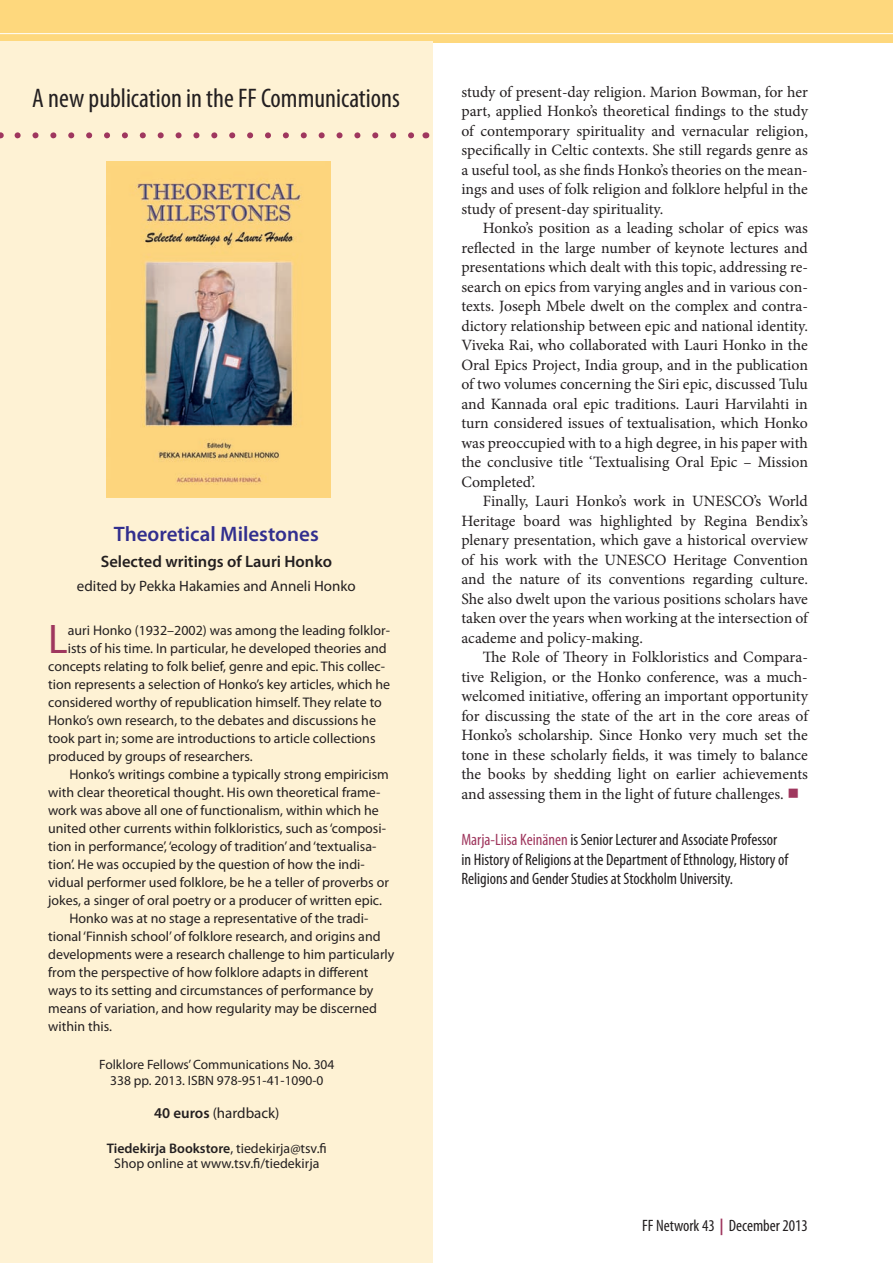
<style>
.page{position:relative;width:893px;height:1263px;background:#fff}
.page>*{position:absolute;margin:0;border:0;box-sizing:border-box;transform-origin:0 0}
.t1{font:41.55px "Myriad Pro";color:#9f375e}
.t2{font:condensed 27px "Myriad Pro";color:#231f20}
.t3{font:600 21px "Myriad Pro";color:#322f8e}
.t4{font:condensed 16.5px/19.5px "Myriad Pro";color:#231f20}
.t5{font:600 16.5px "Myriad Pro";color:#231f20}
.t6{font:15.75px/19.5px "Minion Pro";color:#231f20;text-align:justify}
.t7{font:15px "Myriad Pro";color:#231f20}
.t8{font:13.95px "Myriad Pro";color:#231f20}
.t9{font:13.8px/15px "Myriad Pro";color:#231f20;text-align:center}
.t10{font:13.5px/16.2px "Myriad Pro";color:#231f20;text-align:center}
.s1{font-style:inherit}
.s2{font-weight:600}
.s3{color:#9f375e}
.s4{font-weight:700;color:#9f375e}
</style>
<div class="page">
<div style="left:0;top:0;width:893px;height:43px;background:#fed87d"></div>
<hr style="left:0;top:33px;width:893px;height:1px;background:#fff">
<div style="left:0;top:42px;width:433px;height:1221px;background:#fef2d4"></div>
<svg style="left:18px;top:132px;width:396px;height:6px"></svg>
<img style="left:106px;top:162px;width:224px;height:335px">
<h2 class="t2" style="left:32px;top:81px;width:369px">A new publication in the FF Communications</h2>
<h3 class="t3" style="left:114px;top:521px;width:206px">Theoretical Milestones</h3>
<p class="t5" style="left:101px;top:551px;width:233px">Selected writings of Lauri Honko</p>
<p class="t7" style="left:77px;top:576px;width:280px">edited by Pekka Hakamies and Anneli Honko</p>
<h1 class="t1" style="left:48px;top:613px;width:21px">L</h1>
<p class="t8" style="left:68px;top:621px;width:324px">auri Honko (<span class="s1">1932</span>–<span class="s1">2002</span>) was among the leading folklor-</p>
<p class="t8" style="left:68px;top:639px;width:320px">ists of his time. In particular, he developed theories and</p>
<p class="t8" style="left:48px;top:657px;width:339px">concepts relating to folk belief, genre and epic. This collec-</p>
<p class="t8" style="left:48px;top:675px;width:343px">tion represents a selection of Honko’s key articles, which he</p>
<p class="t8" style="left:48px;top:693px;width:335px">considered worthy of republication himself. They relate to</p>
<p class="t8" style="left:48px;top:711px;width:329px">Honko’s own research, to the debates and discussions he</p>
<p class="t8" style="left:48px;top:729px;width:329px">took part in; some are introductions to article collections</p>
<p class="t8" style="left:48px;top:747px;width:206px">produced by groups of researchers.</p>
<p class="t8" style="left:69px;top:765px;width:321px">Honko’s writings combine a typically strong empiricism</p>
<p class="t8" style="left:48px;top:783px;width:334px">with clear theoretical thought. His own theoretical frame-</p>
<p class="t8" style="left:48px;top:801px;width:332px">work was above all one of functionalism, within which he</p>
<p class="t8" style="left:48px;top:819px;width:339px">united other currents within folkloristics, such as ‘composi-</p>
<p class="t8" style="left:48px;top:837px;width:330px">tion in performance’, ‘ecology of tradition’ and ‘textualisa-</p>
<p class="t8" style="left:48px;top:855px;width:318px">tion’. He was occupied by the question of how the indi-</p>
<p class="t8" style="left:48px;top:873px;width:342px">vidual performer used folklore, be he a teller of proverbs or</p>
<p class="t8" style="left:48px;top:891px;width:335px">jokes, a singer of oral poetry or a producer of written epic.</p>
<p class="t8" style="left:69px;top:909px;width:300px">Honko was at no stage a representative of the tradi-</p>
<p class="t8" style="left:48px;top:927px;width:334px">tional ‘Finnish school’ of folklore research, and origins and</p>
<p class="t8" style="left:48px;top:945px;width:348px">developments were a research challenge to him particularly</p>
<p class="t8" style="left:48px;top:963px;width:322px">from the perspective of how folklore adapts in different</p>
<p class="t8" style="left:48px;top:981px;width:327px">ways to its setting and circumstances of performance by</p>
<p class="t8" style="left:48px;top:999px;width:330px">means of variation, and how regularity may be discerned</p>
<p class="t8" style="left:48px;top:1017px;width:65px">within this.</p>
<p class="t10" style="left:99px;top:1056px;width:237px">Folklore Fellows’ Communications No. <span class="s1">304<br>338</span> pp. <span class="s1">2013</span>. ISBN <span class="s1">978</span>-<span class="s1">951</span>-<span class="s1">41</span>-<span class="s1">1090</span>-<span class="s1">0</span></p>
<p class="t7" style="left:154px;top:1104px;width:127px"><span class="s2">40</span> <span class="s2">euros</span> (hardback)</p>
<p class="t9" style="left:107px;top:1141px;width:222px"><span class="s2">Tiedekirja Bookstore</span>, tiedekirja@tsv.fi<br>Shop online at www.tsv.fi/tiedekirja</p>
<p class="t6" style="left:461px;top:82px;width:348px">study of present-day religion. Marion Bowman, for her part, applied Honko’s theoretical findings to the study of contemporary spirituality and vernacular religion, specifically in Celtic contexts. She still regards genre as a useful tool, as she finds Honko’s theories on the mean&shy;ings and uses of folk religion and folklore helpful in the study of present-day spirituality.</p>
<p class="t6" style="left:461px;top:218px;width:348px;text-indent:21px">Honko’s position as a leading scholar of epics was reflected in the large number of keynote lectures and presentations which dealt with this topic, addressing re&shy;search on epics from varying angles and in various con&shy;texts. Joseph Mbele dwelt on the complex and contra&shy;dictory relationship between epic and national identity.<br>Viveka Rai, who collaborated with Lauri Honko in the Oral Epics Project, India group, and in the publication of two volumes concerning the Siri epic, discussed Tulu and Kannada oral epic traditions. Lauri Harvilahti in turn considered issues of textualisation, which Honko was preoccupied with to a high degree, in his paper with the conclusive title ‘Textualising Oral Epic – Mission Completed’.</p>
<p class="t6" style="left:461px;top:491px;width:348px;text-indent:21px">Finally, Lauri Honko’s work in UNESCO’s World Heritage board was highlighted by Regina Bendix’s plenary presentation, which gave a historical overview of his work with the UNESCO Heritage Convention and the nature of its conventions regarding culture.<br>She also dwelt upon the various positions scholars have taken over the years when working at the intersection of academe and policy-making.</p>
<p class="t6" style="left:461px;top:647px;width:348px;text-indent:21px">The Role of Theory in Folkloristics and Compara&shy;tive Religion, or the Honko conference, was a much&shy;welcomed initiative, offering an important opportunity for discussing the state of the art in the core areas of Honko’s scholarship. Since Honko very much set the tone in these scholarly fields, it was timely to balance the books by shedding light on earlier achievements and assessing them in the light of future challenges. <span class="s3">■</span></p>
<p class="t4" style="left:461px;top:830px;width:328px"><span class="s3">Marja-Liisa Keinänen</span> is Senior Lecturer and Associate Professor in History of Religions at the Department of Ethnology, History of<br>Religions and Gender Studies at Stockholm University.</p>
<p class="t4" style="left:642px;top:1215px;width:167px">FF Network 43 <span class="s4">|</span> December 2013</p>
</div>
